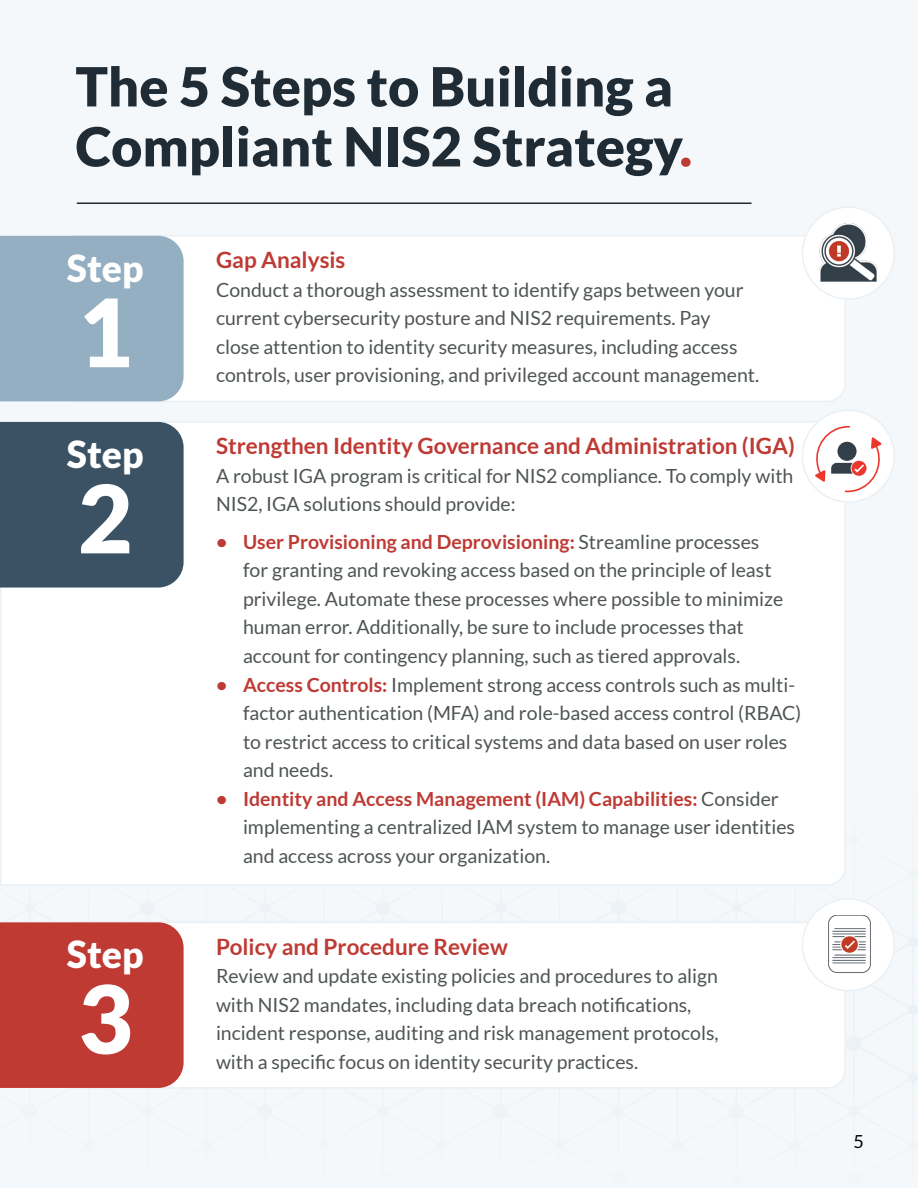
<style>
.page{position:relative;width:918px;height:1188px;background:#fff}
.page>*{position:absolute;margin:0;border:0;box-sizing:border-box;transform-origin:0 0}
.t1{font:900 94.2px "Lato";color:#fff}
.t2{font:900 54px/60px "Lato";color:#1f2c36}
.t3{font:900 37.2px "Lato";color:#fff}
.t4{font:700 22.5px "Lato";color:#be3a34}
.t5{font:19.5px/28.5px "Lato";color:#4f5455}
.t6{font:18px "Lato";color:#000}
.s1{color:#be3a34}
.s2{font-weight:700;color:#be3a34}
</style>
<div class="page">
<div style="left:0;top:236px;width:184px;height:165px;background:#94aec2"></div>
<div style="left:0;top:922px;width:184px;height:166px;background:#c03a34"></div>
<div style="left:0;top:422px;width:184px;height:166px;background:#3a5264"></div>
<hr style="left:77px;top:202px;width:674px;height:2px;background:#1f2c36">
<div style="left:802px;top:410px;width:93px;height:93px;border:2px solid #ebf0f4;border-radius:50%"></div>
<div style="left:802px;top:898px;width:93px;height:94px;border:2px solid #ebf0f4;border-radius:50%"></div>
<div style="left:802px;top:206px;width:93px;height:94px;border:2px solid #ebf0f4;border-radius:50%"></div>
<img style="left:828px;top:915px;width:43px;height:58px">
<svg style="left:815px;top:426px;width:67px;height:66px"></svg>
<img style="left:820px;top:224px;width:57px;height:58px">
<h2 class="t2" style="left:76px;top:56px;width:618px">The 5 Steps to Building a<br>Compliant NIS2 Strategy<span class="s1">.</span></h2>
<h3 class="t3" style="left:67px;top:246px;width:78px">Step</h3>
<h1 class="t1" style="left:78px;top:278px;width:56px">1</h1>
<h3 class="t3" style="left:67px;top:432px;width:78px">Step</h3>
<h1 class="t1" style="left:78px;top:464px;width:56px">2</h1>
<h3 class="t3" style="left:67px;top:933px;width:78px">Step</h3>
<h1 class="t1" style="left:78px;top:964px;width:56px">3</h1>
<p class="t4" style="left:216px;top:247px;width:131px">Gap Analysis</p>
<p class="t5" style="left:216px;top:275px;width:545px">Conduct a thorough assessment to identify gaps between your current cybersecurity posture and NIS2 requirements. Pay<br>close attention to identity security measures, including access controls, user provisioning, and privileged account management.</p>
<p class="t4" style="left:216px;top:433px;width:580px">Strengthen Identity Governance and Administration (IGA)</p>
<p class="t5" style="left:216px;top:462px;width:579px">A robust IGA program is critical for NIS2 compliance. To comply with<br>NIS2, IGA solutions should provide:</p>
<p class="t5" style="left:243px;top:528px;width:542px;text-indent:-27px"><span class="s2">• User Provisioning and Deprovisioning:</span> Streamline processes for granting and revoking access based on the principle of least privilege. Automate these processes where possible to minimize human error. Additionally, be sure to include processes that account for contingency planning, such as tiered approvals.</p>
<p class="t5" style="left:243px;top:670px;width:560px;text-indent:-27px"><span class="s2">• Access Controls:</span> Implement strong access controls such as multi&shy;factor authentication (MFA) and role-based access control (RBAC) to restrict access to critical systems and data based on user roles and needs.</p>
<p class="t5" style="left:243px;top:784px;width:554px;text-indent:-27px"><span class="s2">• Identity and Access Management (IAM) Capabilities:</span> Consider implementing a centralized IAM system to manage user identities and access across your organization.</p>
<p class="t4" style="left:216px;top:934px;width:293px">Policy and Procedure Review</p>
<p class="t5" style="left:216px;top:962px;width:504px">Review and update existing policies and procedures to align with NIS2 mandates, including data breach notifications, incident response, auditing and risk management protocols, with a specific focus on identity security practices.</p>
<p class="t6" style="left:854px;top:1132px;width:12px">5</p>
</div>
